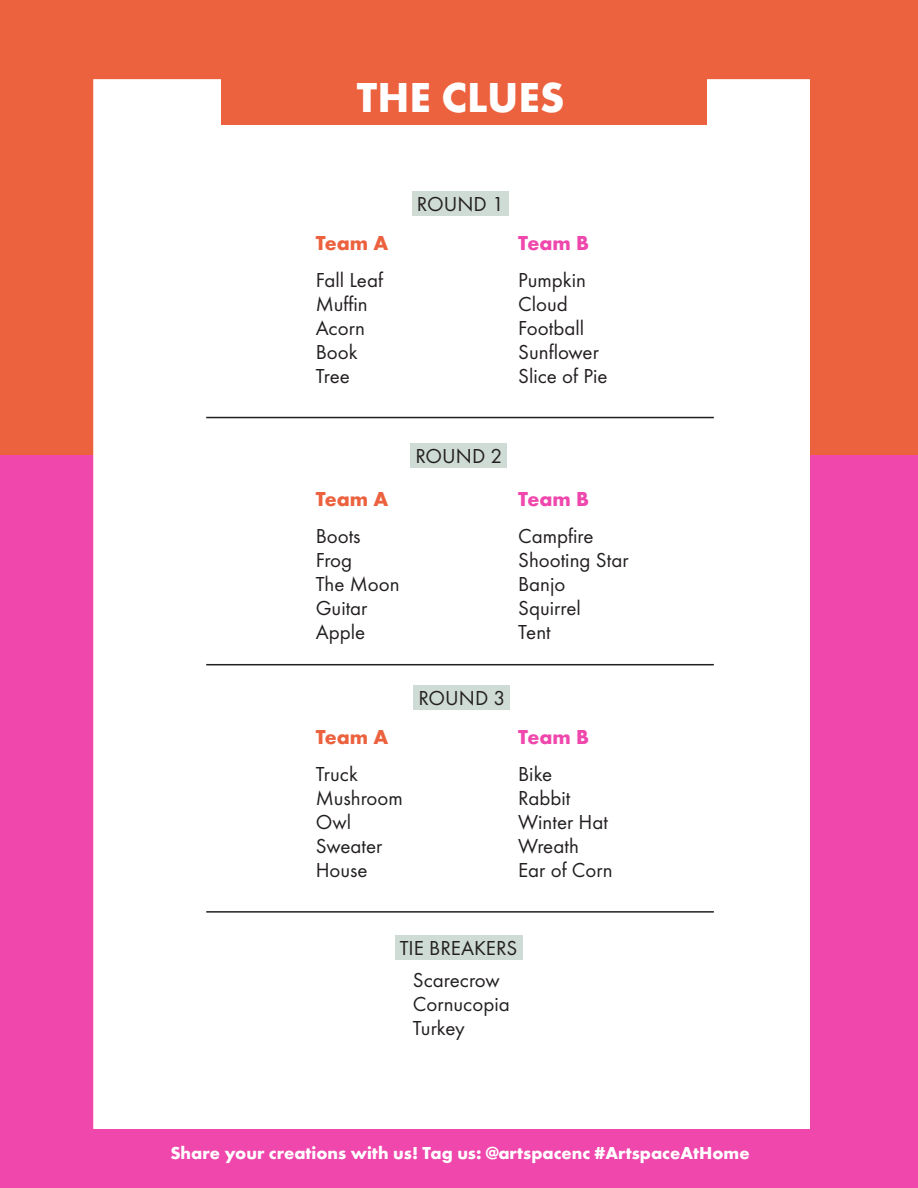
<style>
.page{position:relative;width:918px;height:1188px;background:#fff}
.page>*{position:absolute;margin:0;border:0;box-sizing:border-box;transform-origin:0 0}
.t1{font:700 43.5px "Futura T";color:#fff}
.t2{font:21px/24px "Futura T";color:#231f20}
.t3{font:700 21px "Futura T";color:#ec613e}
.t4{font:700 21px "Futura T";color:#ef47ac}
.t5{font:700 18px "Futura T";color:#fff}
</style>
<div class="page">
<div style="left:0;top:0;width:918px;height:1130px;background:#ec613e"></div>
<div style="left:0;top:455px;width:918px;height:733px;background:#ef47ac"></div>
<div style="left:93px;top:79px;width:717px;height:1050px;background:#fff"></div>
<div style="left:412px;top:191px;width:97px;height:25px;background:#cfdcd5"></div>
<div style="left:411px;top:443px;width:96px;height:25px;background:#cfdcd5"></div>
<div style="left:414px;top:686px;width:96px;height:24px;background:#cfdcd5"></div>
<div style="left:395px;top:936px;width:128px;height:24px;background:#cfdcd5"></div>
<hr style="left:206px;top:417px;width:508px;height:1px;background:#231f20">
<hr style="left:206px;top:664px;width:508px;height:1px;background:#231f20">
<hr style="left:206px;top:911px;width:508px;height:2px;background:#231f20">
<div style="left:221px;top:78px;width:485px;height:47px;background:#ec613e"></div>
<h1 class="t1" style="left:357px;top:72px;width:209px">THE CLUES</h1>
<p class="t3" style="left:316px;top:231px;width:74px">Team A</p>
<p class="t2" style="left:316px;top:268px;width:69px">Fall Leaf<br>Muffin<br>Acorn<br>Book<br>Tree</p>
<p class="t2" style="left:417px;top:192px;width:89px">ROUND 1</p>
<p class="t4" style="left:518px;top:231px;width:72px">Team B</p>
<p class="t2" style="left:518px;top:268px;width:91px">Pumpkin<br>Cloud<br>Football<br>Sunflower<br>Slice of Pie</p>
<p class="t3" style="left:316px;top:487px;width:74px">Team A</p>
<p class="t2" style="left:316px;top:524px;width:85px">Boots<br>Frog<br>The Moon<br>Guitar<br>Apple</p>
<p class="t2" style="left:415px;top:444px;width:89px">ROUND 2</p>
<p class="t4" style="left:518px;top:487px;width:72px">Team B</p>
<p class="t2" style="left:518px;top:524px;width:112px">Campfire<br>Shooting Star<br>Banjo<br>Squirrel<br>Tent</p>
<p class="t3" style="left:316px;top:724px;width:74px">Team A</p>
<p class="t2" style="left:316px;top:761px;width:89px">Truck<br>Mushroom<br>Owl<br>Sweater<br>House</p>
<p class="t2" style="left:418px;top:685px;width:89px">ROUND 3</p>
<p class="t4" style="left:518px;top:724px;width:72px">Team B</p>
<p class="t2" style="left:518px;top:761px;width:96px">Bike<br>Rabbit<br>Winter Hat<br>Wreath<br>Ear of Corn</p>
<p class="t2" style="left:400px;top:936px;width:119px">TIE BREAKERS</p>
<p class="t2" style="left:413px;top:967px;width:98px">Scarecrow<br>Cornucopia<br>Turkey</p>
<p class="t5" style="left:170px;top:1142px;width:581px">Share your creations with us! Tag us: @artspacenc #ArtspaceAtHome</p>
</div>
